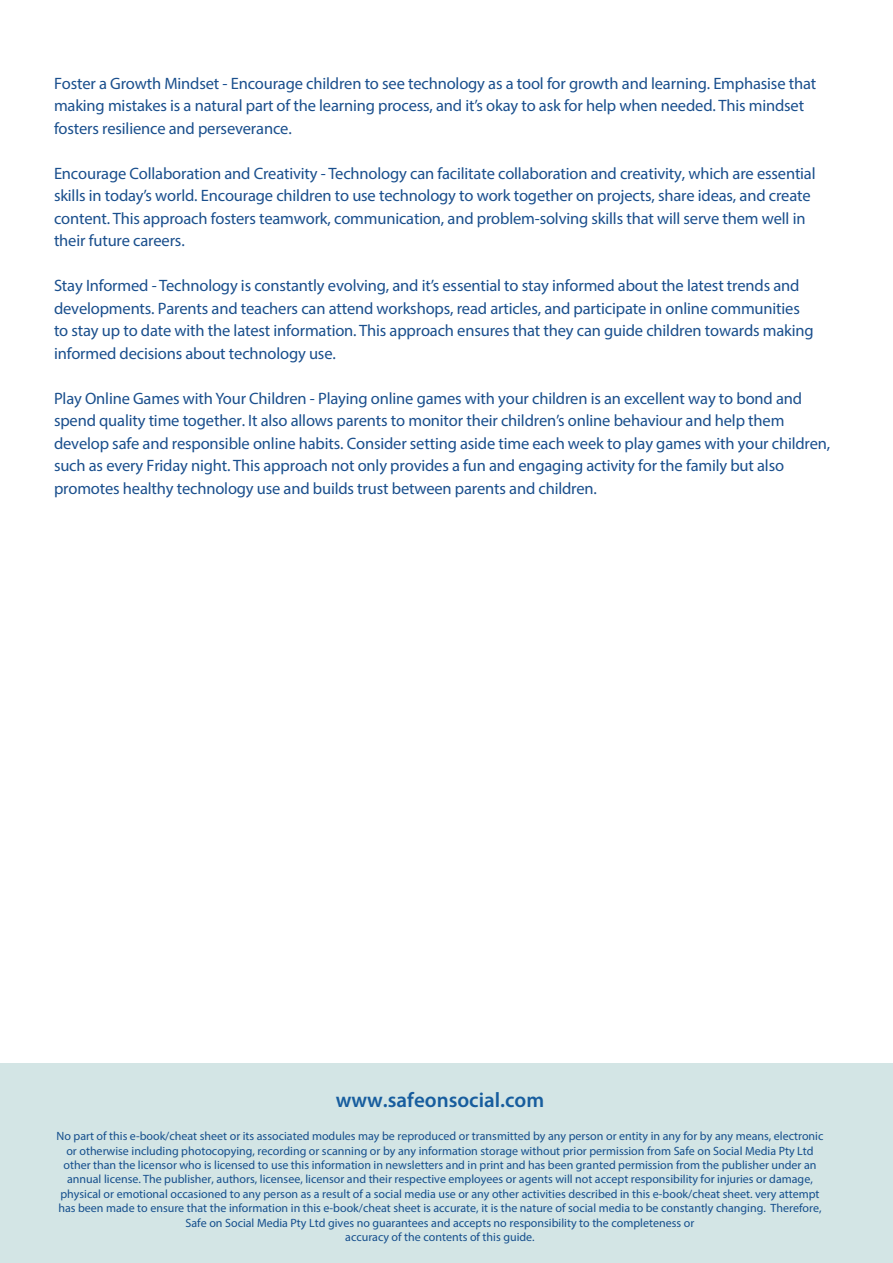
<style>
.page{position:relative;width:893px;height:1263px;background:#fff}
.page>*{position:absolute;margin:0;border:0;box-sizing:border-box;transform-origin:0 0}
.t1{font:600 21px "Myriad Pro";color:#175d9e}
.t2{font:16.5px/22.5px "Myriad Pro";letter-spacing:-.01em;color:#1a4f8d}
.t3{font:12px/14.4px "Myriad Pro";color:#154f8d;text-align:center}
</style>
<div class="page">
<div style="left:0;top:1063px;width:893px;height:200px;background:#d3e5e5"></div>
<p class="t2" style="left:54px;top:72px;width:764px">Foster a Growth Mindset - Encourage children to see technology as a tool for growth and learning. Emphasise that making mistakes is a natural part of the learning process, and it’s okay to ask for help when needed. This mindset fosters resilience and perseverance.</p>
<p class="t2" style="left:54px;top:162px;width:763px">Encourage Collaboration and Creativity - Technology can facilitate collaboration and creativity, which are essential skills in today’s world. Encourage children to use technology to work together on projects, share ideas, and create content. This approach fosters teamwork, communication, and problem-solving skills that will serve them well in their future careers.</p>
<p class="t2" style="left:54px;top:274px;width:761px">Stay Informed - Technology is constantly evolving, and it’s essential to stay informed about the latest trends and developments. Parents and teachers can attend workshops, read articles, and participate in online communities to stay up to date with the latest information. This approach ensures that they can guide children towards making informed decisions about technology use.</p>
<p class="t2" style="left:54px;top:387px;width:778px">Play Online Games with Your Children - Playing online games with your children is an excellent way to bond and spend quality time together. It also allows parents to monitor their children’s online behaviour and help them develop safe and responsible online habits. Consider setting aside time each week to play games with your children, such as every Friday night. This approach not only provides a fun and engaging activity for the family but also promotes healthy technology use and builds trust between parents and children.</p>
<p class="t1" style="left:336px;top:1087px;width:210px">www.safeonsocial.com</p>
<p class="t3" style="left:57px;top:1129px;width:768px">No part of this e-book/cheat sheet or its associated modules may be reproduced or transmitted by any person or entity in any for by any means, electronic or otherwise including photocopying, recording or scanning or by any information storage without prior permission from Safe on Social Media Pty Ltd other than the licensor who is licensed to use this information in newsletters and in print and has been granted permission from the publisher under an annual license. The publisher, authors, licensee, licensor and their respective employees or agents will not accept responsibility for injuries or damage, physical or emotional occasioned to any person as a result of a social media use or any other activities described in this e-book/cheat sheet. very attempt has been made to ensure that the information in this e-book/cheat sheet is accurate, it is the nature of social media to be constantly changing. Therefore, Safe on Social Media Pty Ltd gives no guarantees and accepts no responsibility to the completeness or<br>accuracy of the contents of this guide.</p>
</div>
